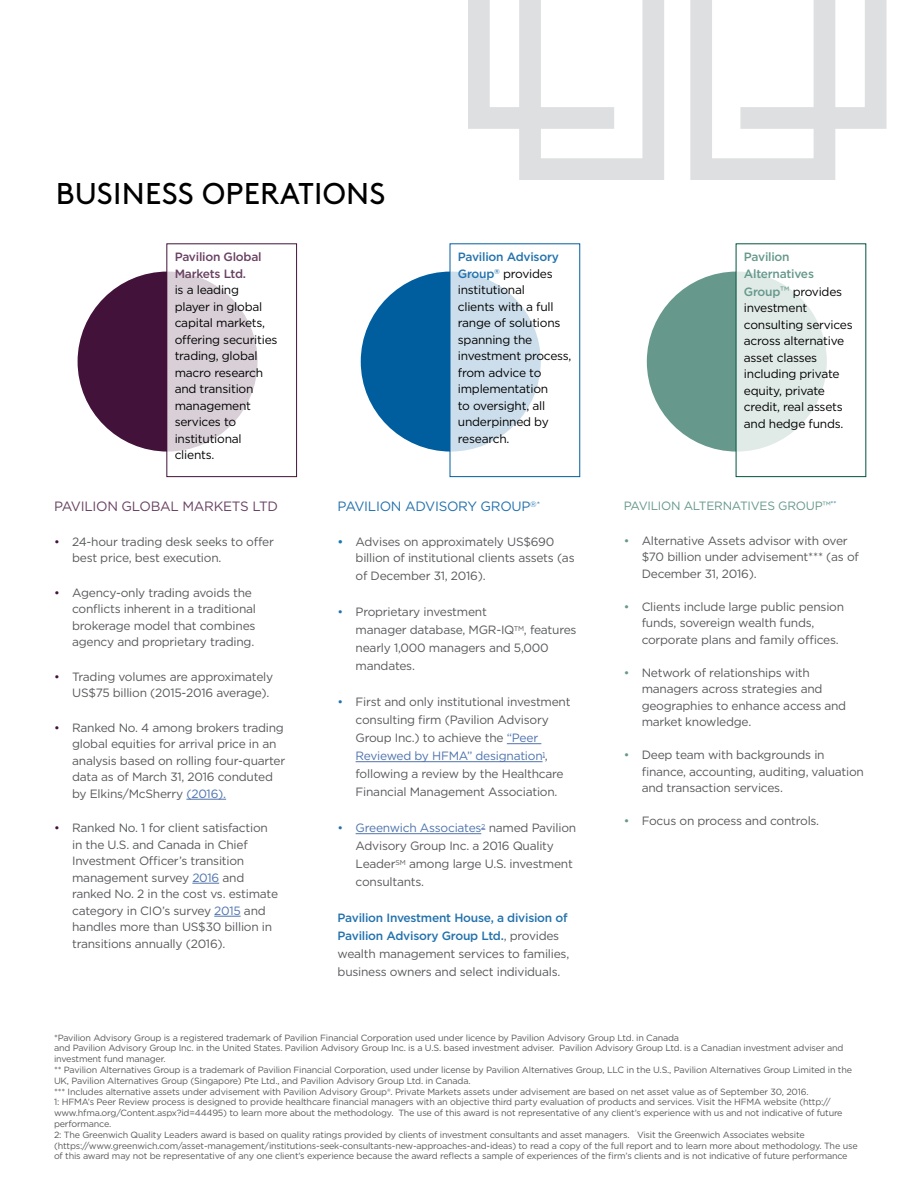
<style>
.page{position:relative;width:918px;height:1188px;background:#fff}
.page>*{position:absolute;margin:0;border:0;box-sizing:border-box;transform-origin:0 0}
.t1{font:30px "Brown Pro";letter-spacing:.01em;color:#000}
.t2{font:13.5px "Gotham";letter-spacing:-.02em;color:#684162}
.t3{font:13.5px "Gotham";letter-spacing:-.02em;color:#2372ad}
.t4{font:12px/16.5px "Gotham";letter-spacing:-.02em;color:#58595b}
.t5{font:12px/16.5px "Gotham";letter-spacing:-.02em;color:#000}
.t6{font:12px "Gotham";letter-spacing:-.02em;color:#66988b}
.t7{font:500 12px/16.5px "Gotham";letter-spacing:-.02em;color:#684162}
.t8{font:500 12px/16.5px "Gotham";letter-spacing:-.02em;color:#66988b}
.t9{font:9px/10.8px "Gotham";letter-spacing:-.02em;color:#58595b}
.s1{font-weight:500;color:#2372ad}
.s2{color:#42123b}
.s3{color:#4f73ad}
.s4{font-weight:500;color:#1579b2}
.s5{color:#2372ad}
.s6{font-weight:500;color:#66988b}
.s7{font-size:13.5px;color:#66988b}
.s8{color:#66988b}
</style>
<div class="page">
<svg style="left:468px;top:0;width:419px;height:180px"></svg>
<div style="left:361px;top:272px;width:180px;height:180px;background:#005e9f;border-radius:50%"></div>
<svg style="left:452px;top:271px;width:89px;height:181px;fill:#ccdeeb"></svg>
<hr style="left:507px;top:743px;width:34px;height:1px;background:#4f73ad">
<hr style="left:356px;top:761px;width:187px;height:1px;background:#4f73ad">
<hr style="left:356px;top:833px;width:125px;height:1px;background:#4f73ad">
<div style="left:647px;top:272px;width:180px;height:180px;background:#66988b;border-radius:50%"></div>
<svg style="left:738px;top:271px;width:89px;height:181px;fill:#e0eae7"></svg>
<div style="left:78px;top:272px;width:180px;height:180px;background:#42123b;border-radius:50%"></div>
<svg style="left:168px;top:271px;width:90px;height:181px;fill:#d9cfd7"></svg>
<div style="left:166px;top:243px;width:131px;height:234px;border:1px solid #42123b"></div>
<hr style="left:186px;top:799px;width:40px;height:1px;background:#4f73ad">
<svg style="left:192px;top:883px;width:27px;height:1px"></svg>
<svg style="left:214px;top:916px;width:27px;height:1px"></svg>
<h1 class="t1" style="left:56px;top:171px;width:331px">BUSINESS OPERATIONS</h1>
<p class="t7" style="left:175px;top:249px;width:88px">Pavilion Global<br>Markets Ltd.</p>
<p class="t5" style="left:175px;top:282px;width:104px">is a leading<br>player in global capital markets, offering securities trading, global macro research and transition management services to institutional clients.</p>
<p class="t5" style="left:458px;top:249px;width:115px"><span class="s1">Pavilion Advisory<br>Group</span><sup>®</sup> provides institutional<br>clients with a full range of solutions spanning the investment process, from advice to implementation<br>to oversight, all underpinned by research.</p>
<p class="t2" style="left:54px;top:498px;width:226px">PAVILION GLOBAL MARKETS LTD</p>
<p class="t4" style="left:72px;top:533px;width:203px;text-indent:-18px"><span class="s2">•</span> 24-hour trading desk seeks to offer best price, best execution.</p>
<p class="t4" style="left:72px;top:584px;width:185px;text-indent:-18px"><span class="s2">•</span> Agency-only trading avoids the conflicts inherent in a traditional brokerage model that combines agency and proprietary trading.</p>
<p class="t4" style="left:72px;top:668px;width:203px;text-indent:-18px"><span class="s2">•</span> Trading volumes are approximately<br>US$75 billion (2015-2016 average).</p>
<p class="t4" style="left:72px;top:719px;width:215px;text-indent:-18px"><span class="s2">•</span> Ranked No. 4 among brokers trading global equities for arrival price in an analysis based on rolling four-quarter data as of March 31, 2016 conduted by Elkins/McSherry <span class="s3">(2016).</span></p>
<p class="t4" style="left:72px;top:820px;width:207px;text-indent:-18px"><span class="s2">•</span> Ranked No. 1 for client satisfaction in the U.S. and Canada in Chief<br>Investment Officer’s transition management survey <span class="s3">2016</span> and ranked No. 2 in the cost vs. estimate category in CIO’s survey <span class="s3">2015</span> and handles more than US$30 billion in transitions annually (2016).</p>
<p class="t3" style="left:338px;top:498px;width:204px">PAVILION ADVISORY GROUP<sup>®*</sup></p>
<p class="t4" style="left:356px;top:533px;width:221px;text-indent:-18px"><span class="s4">•</span> Advises on approximately US$690 billion of institutional clients assets (as</p>
<p class="t4" style="left:356px;top:568px;width:132px">of December 31, 2016).</p>
<p class="t4" style="left:356px;top:603px;width:222px;line-height:18px;text-indent:-18px"><span class="s5">•</span> Proprietary investment<br>manager database, MGR-IQ<sup>TM</sup>, features nearly 1,000 managers and 5,000 mandates.</p>
<p class="t4" style="left:356px;top:693px;width:217px;line-height:18px;text-indent:-18px"><span class="s5">•</span> First and only institutional investment consulting firm (Pavilion Advisory Group Inc.) to achieve the <span class="s3">“Peer Reviewed by HFMA” designation</span><sup>1</sup>, following a review by the Healthcare Financial Management Association.</p>
<p class="t4" style="left:356px;top:819px;width:222px;line-height:18px;text-indent:-18px"><span class="s5">•</span> <span class="s3">Greenwich Associates</span><sup>2</sup> named Pavilion<br>Advisory Group Inc. a 2016 Quality<br>Leader<sup>SM</sup> among large U.S. investment consultants.</p>
<p class="t4" style="left:338px;top:909px;width:233px;line-height:18px"><span class="s1">Pavilion Investment House, a division of Pavilion Advisory Group Ltd.</span>, provides wealth management services to families, business owners and select individuals.</p>
<p class="t8" style="left:744px;top:249px;width:72px">Pavilion<br>Alternatives</p>
<p class="t5" style="left:744px;top:283px;width:110px"><span class="s6">Group</span><span class="s7">™</span> provides investment consulting services across alternative asset classes including private equity, private credit, real assets and hedge funds.</p>
<p class="t6" style="left:624px;top:498px;width:214px">PAVILION ALTERNATIVES GROUP™<sup>**</sup></p>
<p class="t4" style="left:642px;top:532px;width:219px;text-indent:-18px"><span class="s8">•</span> Alternative Assets advisor with over $70 billion under advisement*** (as of<br>December 31, 2016).</p>
<p class="t4" style="left:642px;top:598px;width:204px;text-indent:-18px"><span class="s8">•</span> Clients include large public pension funds, sovereign wealth funds, corporate plans and family offices.</p>
<p class="t4" style="left:642px;top:664px;width:206px;text-indent:-18px"><span class="s8">•</span> Network of relationships with managers across strategies and geographies to enhance access and market knowledge.</p>
<p class="t4" style="left:642px;top:746px;width:224px;text-indent:-18px"><span class="s8">•</span> Deep team with backgrounds in finance, accounting, auditing, valuation and transaction services.</p>
<p class="t4" style="left:624px;top:812px;width:197px"><span class="s8">•</span> Focus on process and controls.</p>
<p class="t9" style="left:54px;top:1032px;width:805px">*Pavilion Advisory Group is a registered trademark of Pavilion Financial Corporation used under licence by Pavilion Advisory Group Ltd. in Canada<br>and Pavilion Advisory Group Inc. in the United States. Pavilion Advisory Group Inc. is a U.S. based investment adviser. Pavilion Advisory Group Ltd. is a Canadian investment adviser and investment fund manager.<br>** Pavilion Alternatives Group is a trademark of Pavilion Financial Corporation, used under license by Pavilion Alternatives Group, LLC in the U.S., Pavilion Alternatives Group Limited in the UK, Pavilion Alternatives Group (Singapore) Pte Ltd., and Pavilion Advisory Group Ltd. in Canada.<br>*** Includes alternative assets under advisement with Pavilion Advisory Group®. Private Markets assets under advisement are based on net asset value as of September 30, 2016.<br>1: HFMA’s Peer Review process is designed to provide healthcare financial managers with an objective third party evaluation of products and services. Visit the HFMA website (http:// www.hfma.org/Content.aspx?id=44495) to learn more about the methodology. The use of this award is not representative of any client’s experience with us and not indicative of future performance.<br>2: The Greenwich Quality Leaders award is based on quality ratings provided by clients of investment consultants and asset managers. Visit the Greenwich Associates website (https://www.greenwich.com/asset-management/institutions-seek-consultants-new-approaches-and-ideas) to read a copy of the full report and to learn more about methodology. The use of this award may not be representative of any one client’s experience because the award reflects a sample of experiences of the firm’s clients and is not indicative of future performance</p>
</div>
